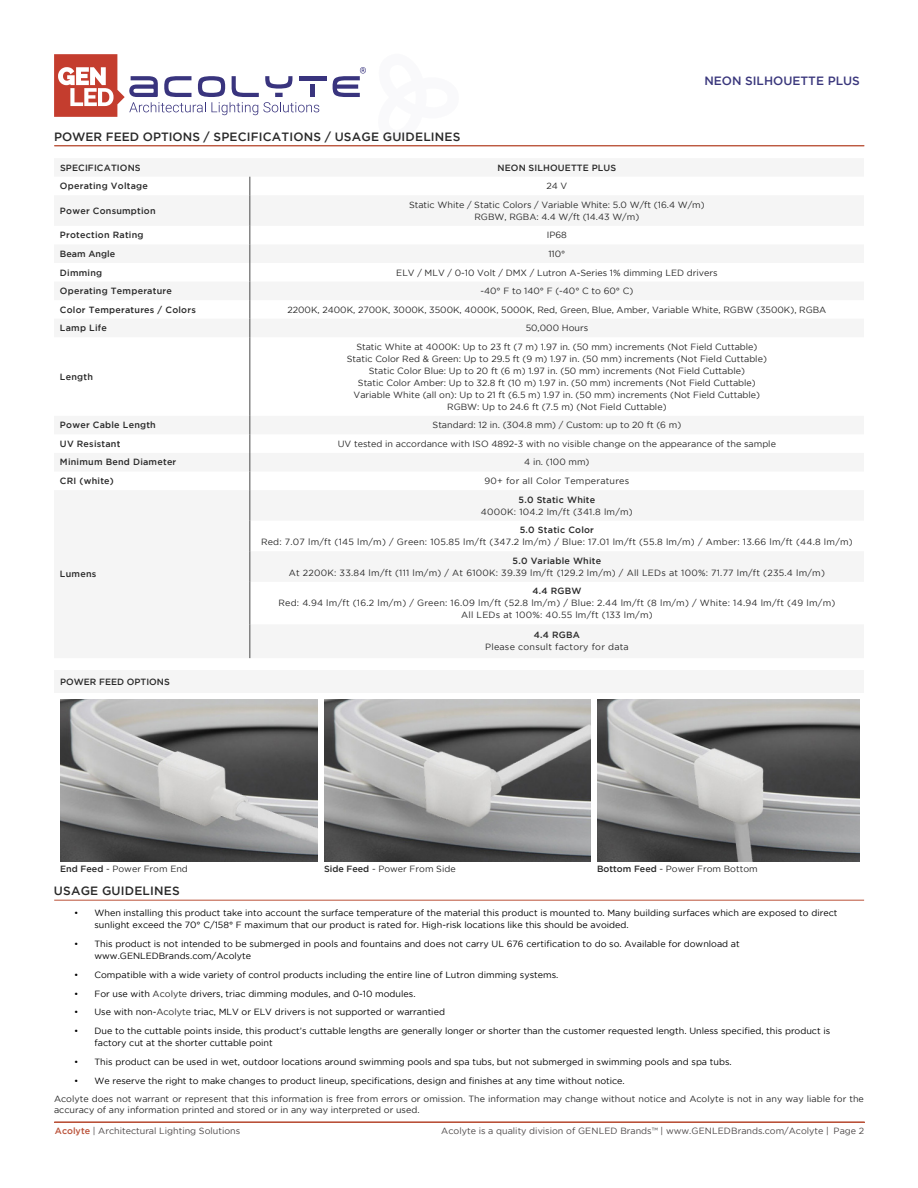
<style>
.page{position:relative;width:918px;height:1188px;background:#fff}
.page>*{position:absolute;margin:0;border:0;box-sizing:border-box;transform-origin:0 0}
.t1{font:500 12px "Gotham";letter-spacing:.015em;color:#292929}
.t2{font:500 12px "Gotham";color:#3a377c}
.t3{font:9px/12px "Gotham";color:#292929;text-align:center}
.t4{font:9px/12px "Gotham";color:#000}
.t5{font:9px/12px "Gotham";letter-spacing:.025em;color:#292929;text-align:center}
.t6{font:500 9px "Gotham";letter-spacing:.025em;color:#292929}
.t7{font:9px "Gotham";color:#4b4747}
.t8{font:500 9px "Gotham";color:#292929}
.s1{font-weight:500}
.s2{color:#292929}
.s3{font-weight:500;color:#ba5138}
.s4{color:#484848}
</style>
<div class="page">
<svg style="left:54px;top:54px;width:265px;height:63px"></svg>
<div style="left:310px;top:85px;width:5px;height:12px;background:#39347e"></div>
<hr style="left:299px;top:76px;width:27px;height:4px;background:#39347e">
<svg style="left:333px;top:67px;width:33px;height:30px"></svg>
<hr style="left:54px;top:145px;width:810px;height:1px;background:#ba5138">
<hr style="left:54px;top:1122px;width:811px;height:1px;background:#ba5138">
<div style="left:54px;top:671px;width:810px;height:22px;background:#f5f5f5"></div>
<img style="left:60px;top:699px;width:257px;height:162px">
<img style="left:324px;top:699px;width:266px;height:162px">
<img style="left:598px;top:699px;width:262px;height:162px">
<svg style="left:250px;top:177px;width:1px;height:18px"></svg>
<hr style="left:250px;top:195px;width:1px;height:31px;background:#484848">
<svg style="left:250px;top:226px;width:1px;height:111px"></svg>
<hr style="left:250px;top:337px;width:1px;height:79px;background:#484848">
<svg style="left:250px;top:416px;width:1px;height:74px"></svg>
<hr style="left:250px;top:490px;width:1px;height:31px;background:#484848">
<hr style="left:250px;top:521px;width:1px;height:30px;background:#484848">
<hr style="left:250px;top:551px;width:1px;height:31px;background:#484848">
<hr style="left:250px;top:582px;width:1px;height:42px;background:#484848">
<hr style="left:250px;top:624px;width:1px;height:34px;background:#484848">
<hr style="left:54px;top:900px;width:810px;height:1px;background:#ba5138">
<h1 class="t1" style="left:54px;top:129px;width:408px">POWER FEED OPTIONS / SPECIFICATIONS / USAGE GUIDELINES</h1>
<h1 class="t2" style="left:704px;top:74px;width:157px">NEON SILHOUETTE PLUS</h1>
<p class="t6" style="left:60px;top:162px;width:82px">SPECIFICATIONS</p>
<p class="t6" style="left:498px;top:162px;width:120px">NEON SILHOUETTE PLUS</p>
<p class="t6" style="left:60px;top:181px;width:89px">Operating Voltage</p>
<p class="t3" style="left:546px;top:180px;width:22px">24 V</p>
<p class="t6" style="left:60px;top:206px;width:97px">Power Consumption</p>
<p class="t3" style="left:409px;top:199px;width:297px">Static White / Static Colors / Variable White: 5.0 W/ft (16.4 W/m)<br>RGBW, RGBA: 4.4 W/ft (14.43 W/m)</p>
<p class="t6" style="left:60px;top:230px;width:85px">Protection Rating</p>
<p class="t3" style="left:547px;top:229px;width:22px">IP68</p>
<p class="t8" style="left:60px;top:249px;width:57px">Beam Angle</p>
<p class="t3" style="left:548px;top:248px;width:19px">110°</p>
<p class="t6" style="left:60px;top:267px;width:44px">Dimming</p>
<p class="t3" style="left:396px;top:266px;width:323px">ELV / MLV / 0-10 Volt / DMX / Lutron A-Series 1% dimming LED drivers</p>
<p class="t6" style="left:60px;top:286px;width:113px">Operating Temperature</p>
<p class="t3" style="left:480px;top:285px;width:154px">-40° F to 140° F (-40° C to 60° C)</p>
<p class="t6" style="left:60px;top:304px;width:137px">Color Temperatures / Colors</p>
<p class="t3" style="left:287px;top:303px;width:541px">2200K, 2400K, 2700K, 3000K, 3500K, 4000K, 5000K, Red, Green, Blue, Amber, Variable White, RGBW (3500K), RGBA</p>
<p class="t6" style="left:60px;top:323px;width:48px">Lamp Life</p>
<p class="t3" style="left:526px;top:322px;width:64px">50,000 Hours</p>
<p class="t6" style="left:60px;top:372px;width:35px">Length</p>
<p class="t3" style="left:347px;top:340px;width:422px">Static White at 4000K: Up to 23 ft (7 m) 1.97 in. (50 mm) increments (Not Field Cuttable)<br>Static Color Red &amp; Green: Up to 29.5 ft (9 m) 1.97 in. (50 mm) increments (Not Field Cuttable)<br>Static Color Blue: Up to 20 ft (6 m) 1.97 in. (50 mm) increments (Not Field Cuttable)<br>Static Color Amber: Up to 32.8 ft (10 m) 1.97 in. (50 mm) increments (Not Field Cuttable)<br>Variable White (all on): Up to 21 ft (6.5 m) 1.97 in. (50 mm) increments (Not Field Cuttable)<br>RGBW: Up to 24.6 ft (7.5 m) (Not Field Cuttable)</p>
<p class="t6" style="left:60px;top:420px;width:97px">Power Cable Length</p>
<p class="t3" style="left:433px;top:419px;width:250px">Standard: 12 in. (304.8 mm) / Custom: up to 20 ft (6 m)</p>
<p class="t6" style="left:60px;top:439px;width:62px">UV Resistant</p>
<p class="t3" style="left:338px;top:438px;width:440px">UV tested in accordance with ISO 4892-3 with no visible change on the appearance of the sample</p>
<p class="t6" style="left:60px;top:457px;width:118px">Minimum Bend Diameter</p>
<p class="t3" style="left:524px;top:456px;width:67px">4 in. (100 mm)</p>
<p class="t6" style="left:60px;top:476px;width:55px">CRI (white)</p>
<p class="t5" style="left:484px;top:475px;width:146px">90+ for all Color Temperatures</p>
<p class="t6" style="left:60px;top:569px;width:38px">Lumens</p>
<p class="t8" style="left:60px;top:677px;width:111px">POWER FEED OPTIONS</p>
<p class="t6" style="left:519px;top:494px;width:78px">5.0 Static White</p>
<p class="t5" style="left:481px;top:505px;width:153px">4000K: 104.2 lm/ft (341.8 lm/m)</p>
<p class="t6" style="left:520px;top:525px;width:76px">5.0 Static Color</p>
<p class="t5" style="left:261px;top:536px;width:593px">Red: 7.07 lm/ft (145 lm/m) / Green: 105.85 lm/ft (347.2 lm/m) / Blue: 17.01 lm/ft (55.8 lm/m) / Amber: 13.66 lm/ft (44.8 lm/m)</p>
<p class="t6" style="left:513px;top:555px;width:90px">5.0 Variable White</p>
<p class="t5" style="left:289px;top:566px;width:538px">At 2200K: 33.84 lm/ft (111 lm/m) / At 6100K: 39.39 lm/ft (129.2 lm/m) / All LEDs at 100%: 71.77 lm/ft (235.4 lm/m)</p>
<p class="t6" style="left:532px;top:586px;width:51px">4.4 RGBW</p>
<p class="t5" style="left:278px;top:597px;width:558px">Red: 4.94 lm/ft (16.2 lm/m) / Green: 16.09 lm/ft (52.8 lm/m) / Blue: 2.44 lm/ft (8 lm/m) / White: 14.94 lm/ft (49 lm/m)<br>All LEDs at 100%: 40.55 lm/ft (133 lm/m)</p>
<p class="t6" style="left:534px;top:630px;width:48px">4.4 RGBA</p>
<p class="t5" style="left:485px;top:641px;width:145px">Please consult factory for data</p>
<p class="t3" style="left:60px;top:863px;width:129px"><span class="s1">End Feed</span> - Power From End</p>
<p class="t3" style="left:324px;top:863px;width:133px"><span class="s1">Side Feed</span> - Power From Side</p>
<p class="t3" style="left:597px;top:863px;width:162px"><span class="s1">Bottom Feed</span> - Power From Bottom</p>
<h1 class="t1" style="left:54px;top:884px;width:127px">USAGE GUIDELINES</h1>
<p class="t4" style="left:94px;top:907px;width:745px;text-indent:-20px">• When installing this product take into account the surface temperature of the material this product is mounted to. Many building surfaces which are exposed to direct sunlight exceed the 70° C/158° F maximum that our product is rated for. High-risk locations like this should be avoided.</p>
<p class="t4" style="left:94px;top:938px;width:647px;text-indent:-20px">• This product is not intended to be submerged in pools and fountains and does not carry UL 676 certification to do so. Available for download at www.GENLEDBrands.com/Acolyte</p>
<p class="t4" style="left:74px;top:969px;width:486px">• Compatible with a wide variety of control products including the entire line of Lutron dimming systems.</p>
<p class="t4" style="left:74px;top:987px;width:343px">• For use with <span class="s2">Acolyte</span> drivers, triac dimming modules, and 0-10 modules.</p>
<p class="t4" style="left:74px;top:1006px;width:372px">• Use with non-<span class="s2">Acolyte</span> triac, MLV or ELV drivers is not supported or warrantied</p>
<p class="t4" style="left:94px;top:1025px;width:737px;text-indent:-20px">• Due to the cuttable points inside, this product’s cuttable lengths are generally longer or shorter than the customer requested length. Unless specified, this product is factory cut at the shorter cuttable point</p>
<p class="t4" style="left:74px;top:1056px;width:659px">• This product can be used in wet, outdoor locations around swimming pools and spa tubs, but not submerged in swimming pools and spa tubs.</p>
<p class="t4" style="left:74px;top:1074px;width:552px">• We reserve the right to make changes to product lineup, specifications, design and finishes at any time without notice.</p>
<p class="t3" style="left:54px;top:1094px;width:811px;line-height:10.8px;text-align:left">Acolyte does not warrant or represent that this information is free from errors or omission. The information may change without notice and Acolyte is not in any way liable for the accuracy of any information printed and stored or in any way interpreted or used.</p>
<p class="t7" style="left:55px;top:1126px;width:187px"><span class="s3">Acolyte</span> | Architectural Lighting Solutions</p>
<p class="t7" style="left:441px;top:1126px;width:425px">Acolyte is a quality division of GENLED Brands<span class="s4">™</span> | www.GENLEDBrands.com/Acolyte | Page 2</p>
</div>
